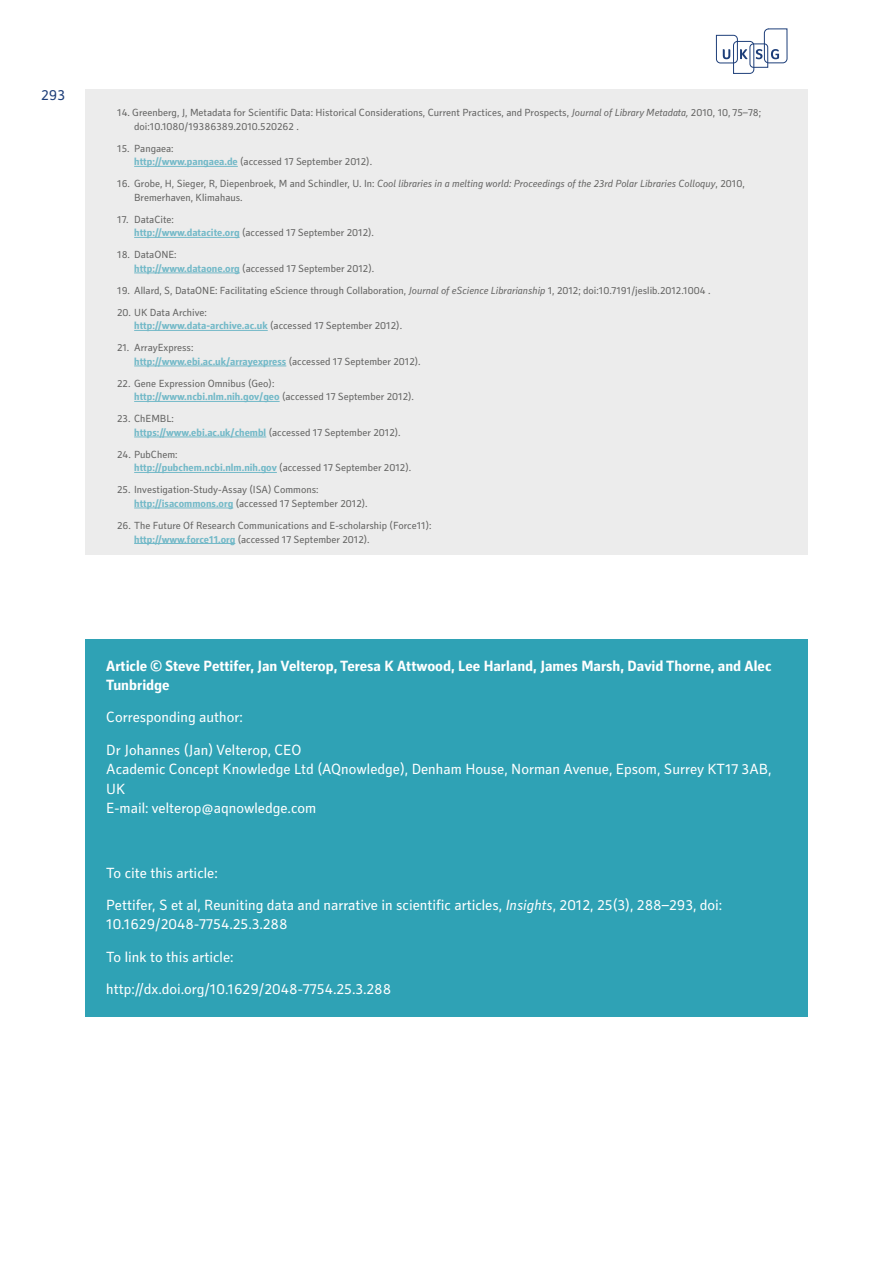
<style>
.page{position:relative;width:893px;height:1263px;background:#fff}
.page>*{position:absolute;margin:0;border:0;box-sizing:border-box;transform-origin:0 0}
.t1{font:15px/32.2px "Secca Std";color:#fff}
.t2{font:700 15px/19.5px "Secca Std";color:#fff}
.t3{font:15px "Secca Std";color:#1d3e79}
.t4{font:10.5px/13.5px "Secca Std";color:#636362}
.s1{font-style:italic}
.s2{font-weight:700;color:#73b9c8}
</style>
<div class="page">
<svg style="left:716px;top:28px;width:71px;height:46px"></svg>
<div style="left:85px;top:89px;width:723px;height:466px;background:#ececec"></div>
<hr style="left:134px;top:166px;width:104px;height:1px;background:#73b9c8">
<hr style="left:134px;top:237px;width:106px;height:1px;background:#73b9c8">
<hr style="left:134px;top:273px;width:106px;height:1px;background:#73b9c8">
<hr style="left:134px;top:330px;width:134px;height:1px;background:#73b9c8">
<hr style="left:134px;top:366px;width:152px;height:1px;background:#73b9c8">
<hr style="left:134px;top:401px;width:146px;height:1px;background:#73b9c8">
<hr style="left:134px;top:437px;width:132px;height:1px;background:#73b9c8">
<hr style="left:134px;top:472px;width:143px;height:1px;background:#73b9c8">
<hr style="left:134px;top:508px;width:99px;height:1px;background:#73b9c8">
<hr style="left:134px;top:543px;width:101px;height:1px;background:#73b9c8">
<div style="left:85px;top:639px;width:723px;height:377px;background:#2fa2b5"></div>
<h1 class="t3" style="left:41px;top:87px;width:26px">293</h1>
<p class="t4" style="left:134px;top:106px;width:629px;text-indent:-17px">14. Greenberg, J, Metadata for Scientific Data: Historical Considerations, Current Practices, and Prospects, <span class="s1">Journal of Library Metadata,</span> 2010, 10, 75–78; doi:10.1080/19386389.2010.520262 .</p>
<p class="t4" style="left:134px;top:142px;width:239px;text-indent:-17px">15. Pangaea:<br><span class="s2">http://www.pangaea.de</span> (accessed 17 September 2012).</p>
<p class="t4" style="left:134px;top:177px;width:612px;text-indent:-17px">16. Grobe, H, Sieger, R, Diepenbroek, M and Schindler, U. In: <span class="s1">Cool libraries in a melting world: Proceedings of the 23rd Polar Libraries Colloquy</span>, 2010,<br>Bremerhaven, Klimahaus.</p>
<p class="t4" style="left:134px;top:213px;width:241px;text-indent:-17px">17. DataCite:<br><span class="s2">http://www.datacite.org</span> (accessed 17 September 2012).</p>
<p class="t4" style="left:134px;top:248px;width:241px;text-indent:-17px">18. DataONE:<br><span class="s2">http://www.dataone.org</span> (accessed 17 September 2012).</p>
<p class="t4" style="left:117px;top:284px;width:595px">19. Allard, S, DataONE: Facilitating eScience through Collaboration, <span class="s1">Journal of eScience Librarianship</span> 1, 2012; doi:10.7191/jeslib.2012.1004 .</p>
<p class="t4" style="left:134px;top:306px;width:269px;text-indent:-17px">20. UK Data Archive:<br><span class="s2">http://www.data-archive.ac.uk</span> (accessed 17 September 2012).</p>
<p class="t4" style="left:134px;top:341px;width:288px;text-indent:-17px">21. ArrayExpress:<br><span class="s2">http://www.ebi.ac.uk/arrayexpress</span> (accessed 17 September 2012).</p>
<p class="t4" style="left:134px;top:377px;width:281px;text-indent:-17px">22. Gene Expression Omnibus (Geo): <span class="s2">http://www.ncbi.nlm.nih.gov/geo</span> (accessed 17 September 2012).</p>
<p class="t4" style="left:134px;top:413px;width:268px;text-indent:-17px">23. ChEMBL:<br><span class="s2">https://www.ebi.ac.uk/chembl</span> (accessed 17 September 2012).</p>
<p class="t4" style="left:134px;top:448px;width:278px;text-indent:-17px">24. PubChem:<br><span class="s2">http://pubchem.ncbi.nlm.nih.gov</span> (accessed 17 September 2012).</p>
<p class="t4" style="left:134px;top:484px;width:235px;text-indent:-17px">25. Investigation-Study-Assay (ISA) Commons: <span class="s2">http://isacommons.org</span> (accessed 17 September 2012).</p>
<p class="t4" style="left:134px;top:519px;width:299px;text-indent:-17px">26. The Future Of Research Communications and E-scholarship (Force11): <span class="s2">http://www.force11.org</span> (accessed 17 September 2012).</p>
<h1 class="t2" style="left:106px;top:656px;width:667px">Article © Steve Pettifer, Jan Velterop, Teresa K Attwood, Lee Harland, James Marsh, David Thorne, and Alec<br>Tunbridge</h1>
<h1 class="t1" style="left:106px;top:702px;width:197px">Corresponding author:<br>Dr Johannes (Jan) Velterop, CEO</h1>
<h1 class="t1" style="left:106px;top:760px;width:667px;line-height:19.5px">Academic Concept Knowledge Ltd (AQnowledge), Denham House, Norman Avenue, Epsom, Surrey KT17 3AB,<br>UK<br>E-mail: velterop@aqnowledge.com</h1>
<h1 class="t1" style="left:106px;top:857px;width:618px">To cite this article:<br>Pettifer, S et al, Reuniting data and narrative in scientific articles, <span class="s1">Insights</span>, 2012, 25(3), 288–293, doi:</h1>
<h1 class="t1" style="left:106px;top:909px;width:287px">10.1629/2048-7754.25.3.288<br>To link to this article: http://dx.doi.org/10.1629/2048-7754.25.3.288</h1>
</div>
